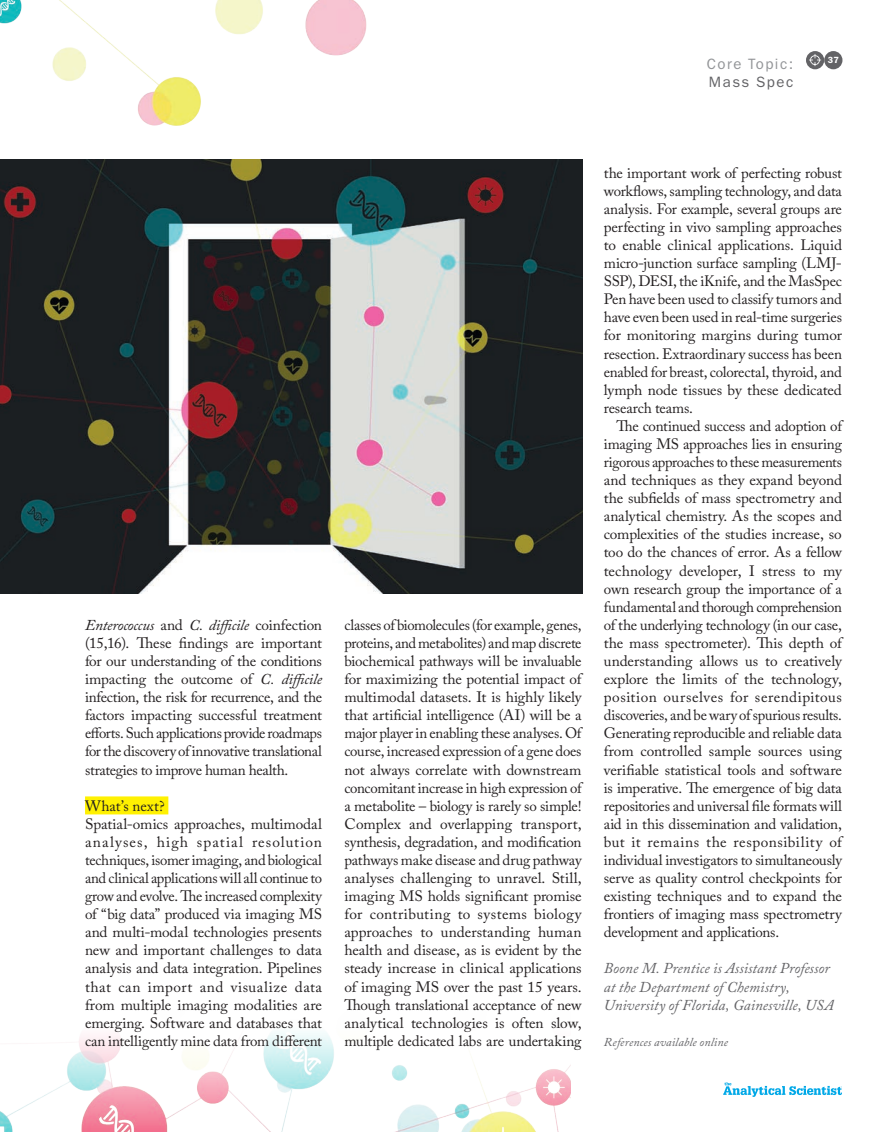
<style>
.page{position:relative;width:893px;height:1132px;background:#fff}
.page>*{position:absolute;margin:0;border:0;box-sizing:border-box;transform-origin:0 0}
.Copy_-_indent{font:15px/18px "Adobe Caslon Pro";letter-spacing:-.01em;color:#231f20;text-align:justify}
.Copy_-_indent-2{font:italic 15px/18.1px "Adobe Caslon Pro";letter-spacing:.005em;color:#636366}
.Body{font:15px/18px "ITC Franklin Gothic Std";letter-spacing:.1em;color:#939598}
.Copy_-_indent-3{font:15px "Adobe Caslon Pro";letter-spacing:.015em;color:#231f20}
.Copy_-_indent-4{font:italic 12px "Adobe Caslon Pro";letter-spacing:.01em;color:#636366}
.t1{font:600 9px "ITC Franklin Gothic Std";color:#fff}
.s1{color:#636366}
.s2{font-style:italic}
</style>
<div class="page">
<svg style="left:723px;top:1082px;width:119px;height:14px"></svg>
<div style="left:824px;top:51px;width:18px;height:18px;background:#636366;border-radius:50%"></div>
<div style="left:806px;top:51px;width:18px;height:18px;background:#636366;border-radius:50%"></div>
<svg style="left:809px;top:54px;width:13px;height:13px"></svg>
<img style="left:0;top:0;width:367px;height:126px">
<img style="left:0;top:1032px;width:571px;height:99px">
<div style="left:85px;top:796px;width:83px;height:18px;background:#fff101"></div>
<img style="left:0;top:159px;width:583px;height:434px">
<p class="Body" style="left:707px;top:55px;width:88px">Core Topic:<br><span class="s1">Mass Spec</span></p>
<p class="t1" style="left:828px;top:55px;width:12px">37</p>
<p class="Copy_-_indent" style="left:85px;top:615px;width:239px"><span class="s2">Enterococcus</span> and <span class="s2">C. difficile</span> coinfection (15,16). These findings are important for our understanding of the conditions impacting the outcome of <span class="s2">C. difficile </span>infection, the risk for recurrence, and the factors impacting successful treatment efforts. Such applications provide roadmaps for the discovery of innovative translational strategies to improve human health.</p>
<p class="Copy_-_indent-3" style="left:85px;top:796px;width:81px">What’s next?</p>
<p class="Copy_-_indent" style="left:85px;top:814px;width:239px">Spatial-omics approaches, multimodal analyses, high spatial resolution techniques, isomer imaging, and biological and clinical applications will all continue to grow and evolve. The increased complexity of “big data” produced via imaging MS and multi-modal technologies presents new and important challenges to data analysis and data integration. Pipelines that can import and visualize data from multiple imaging modalities are emerging. Software and databases that can intelligently mine data from different</p>
<p class="Copy_-_indent" style="left:344px;top:615px;width:239px">classes of biomolecules (for example, genes, proteins, and metabolites) and map discrete biochemical pathways will be invaluable for maximizing the potential impact of multimodal datasets. It is highly likely that artificial intelligence (AI) will be a major player in enabling these analyses. Of course, increased expression of a gene does not always correlate with downstream concomitant increase in high expression of a metabolite – biology is rarely so simple!<br>Complex and overlapping transport, synthesis, degradation, and modification pathways make disease and drug pathway analyses challenging to unravel. Still, imaging MS holds significant promise for contributing to systems biology approaches to understanding human health and disease, as is evident by the steady increase in clinical applications of imaging MS over the past 15 years.<br>Though translational acceptance of new analytical technologies is often slow, multiple dedicated labs are undertaking</p>
<p class="Copy_-_indent" style="left:604px;top:163px;width:240px">the important work of perfecting robust workflows, sampling technology, and data analysis. For example, several groups are perfecting in vivo sampling approaches to enable clinical applications. Liquid micro-junction surface sampling (LMJ-SSP), DESI, the iKnife, and the MasSpec Pen have been used to classify tumors and have even been used in real-time surgeries for monitoring margins during tumor resection. Extraordinary success has been enabled for breast, colorectal, thyroid, and lymph node tissues by these dedicated research teams.</p>
<p class="Copy_-_indent" style="left:604px;top:416px;width:240px;text-indent:13px">The continued success and adoption of imaging MS approaches lies in ensuring rigorous approaches to these measurements and techniques as they expand beyond the subfields of mass spectrometry and analytical chemistry. As the scopes and complexities of the studies increase, so too do the chances of error. As a fellow technology developer, I stress to my own research group the importance of a fundamental and thorough comprehension of the underlying technology (in our case, the mass spectrometer). This depth of understanding allows us to creatively explore the limits of the technology, position ourselves for serendipitous discoveries, and be wary of spurious results.<br>Generating reproducible and reliable data from controlled sample sources using verifiable statistical tools and software is imperative. The emergence of big data repositories and universal file formats will aid in this dissemination and validation, but it remains the responsibility of individual investigators to simultaneously serve as quality control checkpoints for existing techniques and to expand the frontiers of imaging mass spectrometry development and applications.</p>
<p class="Copy_-_indent-2" style="left:604px;top:958px;width:231px">Boone M. Prentice is Assistant Professor at the Department of Chemistry,<br>University of Florida, Gainesville, USA</p>
<p class="Copy_-_indent-4" style="left:604px;top:1034px;width:126px">References available online</p>
</div>
